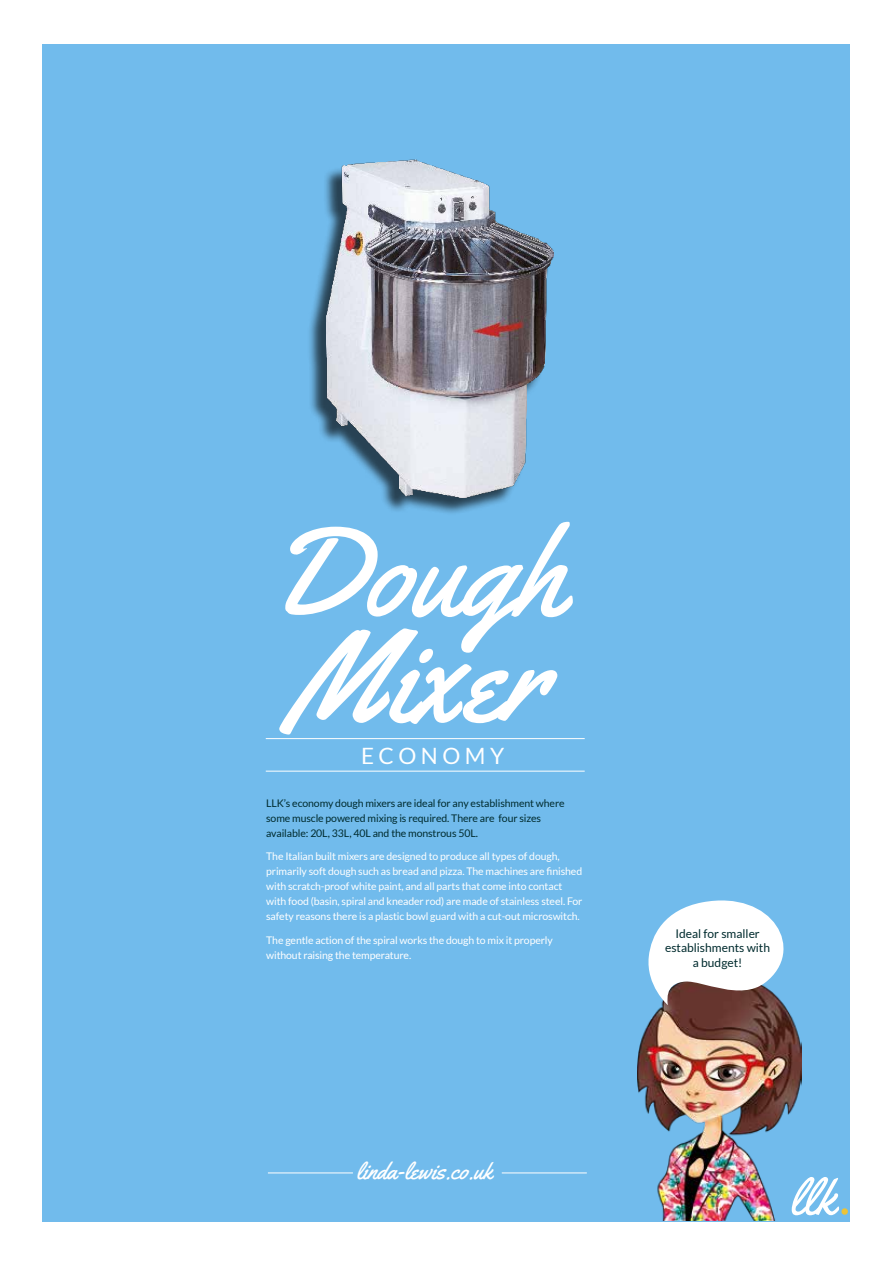
<style>
.page{position:relative;width:893px;height:1263px;background:#fff}
.page>*{position:absolute;margin:0;border:0;box-sizing:border-box;transform-origin:0 0}
.t1{font:127.5px "Yellowtail";color:#fff}
.t2{font:126px "Yellowtail";color:#fff}
.t3{font:51px "Yellowtail";color:#fff}
.t4{font:24px "Yellowtail";color:#fff}
.t5{font:22.5px "Lato";letter-spacing:.2em;color:#fff}
.t6{font:12px/14.4px "Lato";color:#002b2e;text-align:center}
.t7{font:10.5px/15px "Lato";letter-spacing:-.01em;color:#fff}
.t8{font:10.5px/15px "Lato";letter-spacing:-.01em;color:#002b2e}
.s1{font-family:"Lato";color:#ecc337}
</style>
<div class="page">
<div style="left:43px;top:44px;width:807px;height:1177px;background:#71bbec"></div>
<hr style="left:268px;top:1172px;width:85px;height:1px;background:#fff">
<hr style="left:502px;top:1172px;width:85px;height:1px;background:#fff">
<hr style="left:266px;top:738px;width:319px;height:1px;background:#fff">
<hr style="left:266px;top:771px;width:319px;height:1px;background:#fff">
<img style="left:637px;top:1005px;width:164px;height:215px">
<svg style="left:648px;top:900px;width:137px;height:105px"></svg>
<div style="left:307px;top:162px;width:244px;height:354px;background:#000;opacity:.65"></div>
<img style="left:326px;top:159px;width:228px;height:338px">
<h2 class="t2" style="left:267px;top:492px;width:299px">Dough</h2>
<h1 class="t1" style="left:290px;top:597px;width:258px">Mixer</h1>
<h3 class="t5" style="left:361px;top:743px;width:145px">ECONOMY</h3>
<p class="t8" style="left:266px;top:795px;width:300px">LLK’s economy dough mixers are ideal for any establishment where some muscle powered mixing is required. There are four sizes available: 20L, 33L, 40L and the monstrous 50L.</p>
<p class="t7" style="left:266px;top:849px;width:318px">The Italian built mixers are designed to produce all types of dough, primarily soft dough such as bread and pizza. The machines are finished with scratch-proof white paint, and all parts that come into contact with food (basin, spiral and kneader rod) are made of stainless steel. For safety reasons there is a plastic bowl guard with a cut-out microswitch.</p>
<p class="t7" style="left:266px;top:932px;width:288px">The gentle action of the spiral works the dough to mix it properly without raising the temperature.</p>
<h3 class="t4" style="left:357px;top:1155px;width:137px">linda-lewis.co.uk</h3>
<p class="t6" style="left:665px;top:926px;width:107px">Ideal for smaller establishments with a budget!</p>
<h3 class="t3" style="left:789px;top:1165px;width:62px">llk <span class="s1">.</span></h3>
</div>
